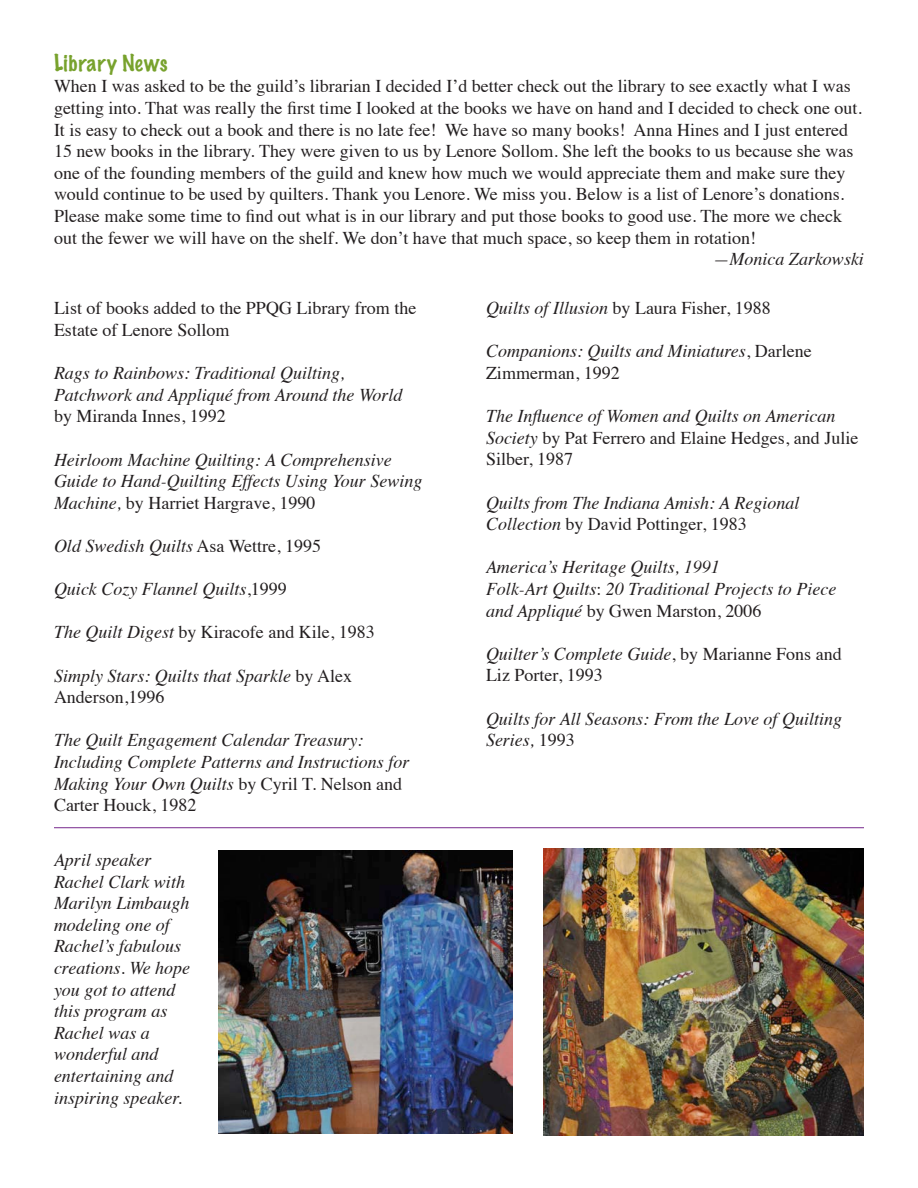
<style>
.page{position:relative;width:918px;height:1188px;background:#fff}
.page>*{position:absolute;margin:0;border:0;box-sizing:border-box;transform-origin:0 0}
.t1{font:100 21px "Marker Felt";letter-spacing:.035em;color:#78a22d}
.t2{font:18px/21.6px "Times";color:#231f20}
.t3{font:italic 18px/21.6px "Times";color:#231f20}
.s1{font-style:normal}
.s2{font-style:italic}
</style>
<div class="page">
<hr style="left:54px;top:827px;width:810px;height:1px;background:#77278d">
<img style="left:218px;top:850px;width:295px;height:284px">
<img style="left:544px;top:848px;width:320px;height:287px">
<p class="t1" style="left:54px;top:53px;width:115px">Library News</p>
<p class="t2" style="left:54px;top:77px;width:810px">When I was asked to be the guild’s librarian I decided I’d better check out the library to see exactly what I was getting into. That was really the first time I looked at the books we have on hand and I decided to check one out.<br>It is easy to check out a book and there is no late fee! We have so many books! Anna Hines and I just entered 15 new books in the library. They were given to us by Lenore Sollom. She left the books to us because she was one of the founding members of the guild and knew how much we would appreciate them and make sure they would continue to be used by quilters. Thank you Lenore. We miss you. Below is a list of Lenore’s donations.<br>Please make some time to find out what is in our library and put those books to good use. The more we check out the fewer we will have on the shelf. We don’t have that much space, so keep them in rotation!</p>
<p class="t3" style="left:714px;top:250px;width:152px">—Monica Zarkowski</p>
<p class="t2" style="left:54px;top:299px;width:364px">List of books added to the PPQG Library from the<br>Estate of Lenore Sollom</p>
<p class="t3" style="left:54px;top:364px;width:350px">Rags to Rainbows: Traditional Quilting,<br>Patchwork and Appliqué from Around the World</p>
<p class="t2" style="left:54px;top:407px;width:173px">by Miranda Innes, 1992</p>
<p class="t3" style="left:54px;top:450px;width:370px">Heirloom Machine Quilting: A Comprehensive<br>Guide to Hand-Quilting Effects Using Your Sewing<br>Machine, <span class="s1">by Harriet Hargrave, 1990</span></p>
<p class="t3" style="left:54px;top:537px;width:269px">Old Swedish Quilts <span class="s1">Asa Wettre, 1995</span></p>
<p class="t3" style="left:54px;top:580px;width:234px">Quick Cozy Flannel Quilts<span class="s1">,1999</span></p>
<p class="t2" style="left:54px;top:623px;width:322px"><span class="s2">The Quilt Digest</span> by Kiracofe and Kile, 1983</p>
<p class="t3" style="left:54px;top:666px;width:300px">Simply Stars: Quilts that Sparkle <span class="s1">by Alex<br>Anderson,1996</span></p>
<p class="t3" style="left:54px;top:731px;width:357px">The Quilt Engagement Calendar Treasury:<br>Including Complete Patterns and Instructions for Making Your Own Quilts <span class="s1">by Cyril T. Nelson and Carter Houck, 1982</span></p>
<p class="t2" style="left:486px;top:299px;width:286px"><span class="s2">Quilts of Illusion</span> by Laura Fisher, 1988</p>
<p class="t3" style="left:486px;top:342px;width:327px">Companions: Quilts and Miniatures<span class="s1">, Darlene<br>Zimmerman, 1992</span></p>
<p class="t2" style="left:486px;top:407px;width:374px"><span class="s2">The Influence of Women and Quilts on American<br>Society</span> by Pat Ferrero and Elaine Hedges, and Julie<br>Silber, 1987</p>
<p class="t3" style="left:486px;top:493px;width:315px">Quilts from The Indiana Amish: A Regional<br>Collection <span class="s1">by David Pottinger, 1983</span></p>
<p class="t3" style="left:486px;top:558px;width:352px">America’s Heritage Quilts, 1991<br>Folk-Art Quilts<span class="s1">:</span> 20 Traditional Projects to Piece and Appliqué <span class="s1">by Gwen Marston, 2006</span></p>
<p class="t2" style="left:486px;top:644px;width:357px"><span class="s2">Quilter’s Complete Guide</span>, by Marianne Fons and<br>Liz Porter, 1993</p>
<p class="t3" style="left:486px;top:709px;width:358px">Quilts for All Seasons: From the Love of Quilting<br>Series, <span class="s1">1993</span></p>
<p class="t3" style="left:54px;top:851px;width:138px">April speaker<br>Rachel Clark with<br>Marilyn Limbaugh modeling one of<br>Rachel’s fabulous creations. We hope you got to attend this program as<br>Rachel was a wonderful and entertaining and inspiring speaker.</p>
</div>
